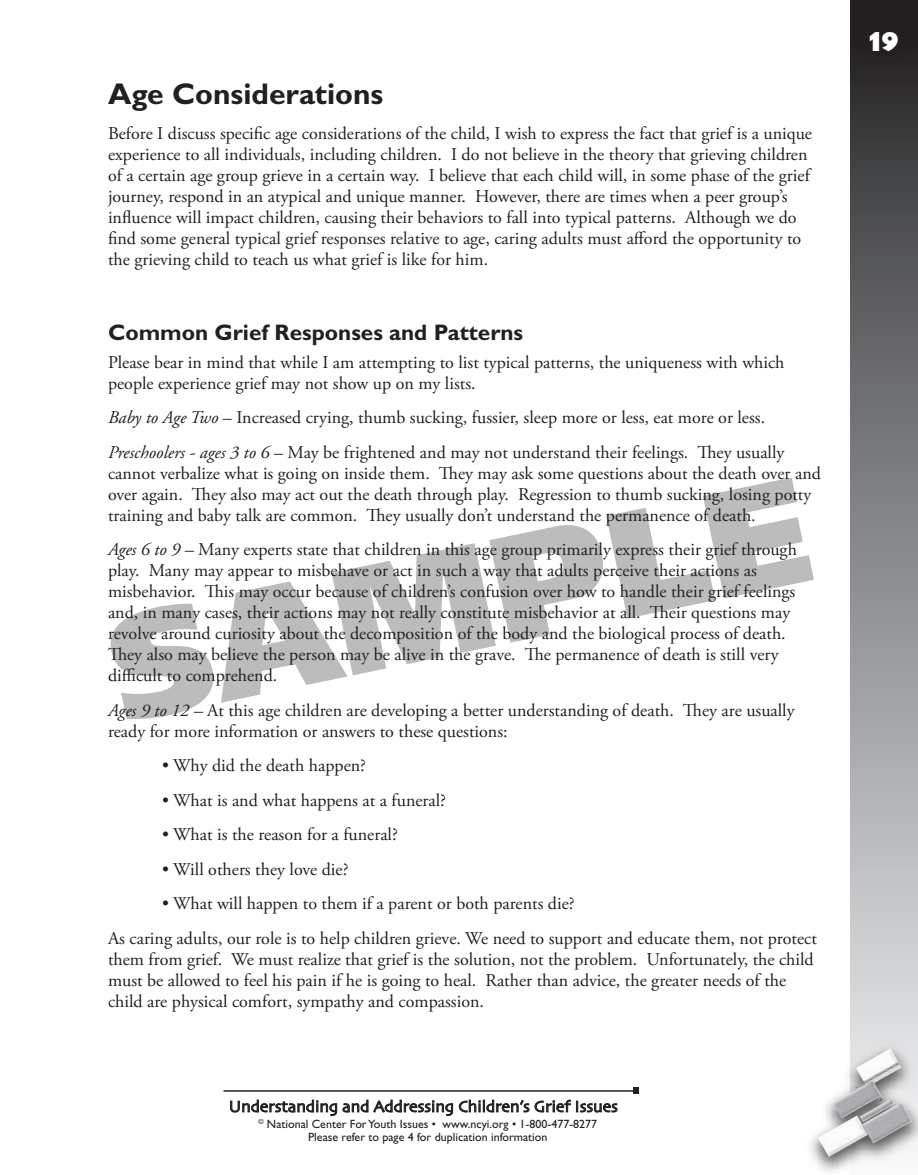
<style>
.page{position:relative;width:918px;height:1175px;background:#fff}
.page>*{position:absolute;margin:0;border:0;box-sizing:border-box;transform-origin:0 0}
.t1{font:900 150px "Frutiger";color:#231f20}
.t2{font:700 30px "Gill Sans";color:#231f20}
.t3{font:27px "Gill Sans Extra Bold Display";color:#fff}
.t4{font:700 22.5px "Gill Sans";color:#231f20}
.t5{font:18px/21px "Adobe Garamond Pro";color:#231f20}
.t6{font:16.5px "Skia";color:#231f20}
.t7{font:12px/13.5px "Gill Sans";color:#231f20;text-align:center}
.s1{font-style:italic}
</style>
<div class="page">
<svg style="left:850px;top:0;width:68px;height:1040px;background:#858689"></svg>
<div style="left:803px;top:1040px;width:115px;height:134px;background:#231f20;opacity:.75"></div>
<img style="left:818px;top:1048px;width:94px;height:108px">
<div style="left:854px;top:17px;width:59px;height:50px;background:#231f20"></div>
<hr style="left:224px;top:1090px;width:412px;height:1px;background:#231f20">
<svg style="left:633px;top:1088px;width:6px;height:6px"></svg>
<svg style="left:230px;top:1099px;width:107px;height:17px"></svg>
<svg style="left:343px;top:1099px;width:110px;height:17px"></svg>
<svg style="left:459px;top:1099px;width:70px;height:14px"></svg>
<svg style="left:535px;top:1099px;width:82px;height:14px"></svg>
<h2 class="t2" style="left:108px;top:76px;width:277px">Age Considerations</h2>
<p class="t5" style="left:108px;top:123px;width:706px">Before I discuss specific age considerations of the child, I wish to express the fact that grief is a unique experience to all individuals, including children. I do not believe in the theory that grieving children of a certain age group grieve in a certain way. I believe that each child will, in some phase of the grief journey, respond in an atypical and unique manner. However, there are times when a peer group’s influence will impact children, causing their behaviors to fall into typical patterns. Although we do find some general typical grief responses relative to age, caring adults must afford the opportunity to the grieving child to teach us what grief is like for him.</p>
<p class="t4" style="left:108px;top:319px;width:417px">Common Grief Responses and Patterns</p>
<p class="t5" style="left:108px;top:352px;width:678px">Please bear in mind that while I am attempting to list typical patterns, the uniqueness with which people experience grief may not show up on my lists.</p>
<p class="t5" style="left:108px;top:401px;width:678px;line-height:34.5px"><span class="s1">Baby to Age Two</span> – Increased crying, thumb sucking, fussier, sleep more or less, eat more or less.<br><span class="s1">Preschoolers - ages 3 to 6 –</span> May be frightened and may not understand their feelings. They usually</p>
<p class="t5" style="left:108px;top:463px;width:714px">cannot verbalize what is going on inside them. They may ask some questions about the death over and over again. They also may act out the death through play. Regression to thumb sucking, losing potty training and baby talk are common. They usually don’t understand the permanence of death.</p>
<p class="t5" style="left:108px;top:539px;width:690px"><span class="s1">Ages 6 to 9 –</span> Many experts state that children in this age group primarily express their grief through play. Many may appear to misbehave or act in such a way that adults perceive their actions as misbehavior. This may occur because of children’s confusion over how to handle their grief feelings and, in many cases, their actions may not really constitute misbehavior at all. Their questions may revolve around curiosity about the decomposition of the body and the biological process of death.<br>They also may believe the person may be alive in the grave. The permanence of death is still very difficult to comprehend.</p>
<p class="t5" style="left:108px;top:700px;width:688px"><span class="s1">Ages 9 to 12 –</span> At this age children are developing a better understanding of death. They are usually ready for more information or answers to these questions:</p>
<p class="t5" style="left:162px;top:755px;width:206px">• Why did the death happen?</p>
<p class="t5" style="left:162px;top:790px;width:286px">• What is and what happens at a funeral?</p>
<p class="t5" style="left:162px;top:824px;width:237px">• What is the reason for a funeral?</p>
<p class="t5" style="left:162px;top:859px;width:188px">• Will others they love die?</p>
<p class="t5" style="left:108px;top:887px;width:710px;line-height:34.5px;text-indent:54px">• What will happen to them if a parent or both parents die?<br>As caring adults, our role is to help children grieve. We need to support and educate them, not protect</p>
<p class="t5" style="left:108px;top:949px;width:707px">them from grief. We must realize that grief is the solution, not the problem. Unfortunately, the child must be allowed to feel his pain if he is going to heal. Rather than advice, the greater needs of the child are physical comfort, sympathy and compassion.</p>
<h1 class="t1" style="left:93px;top:583px;width:712px;rotate:-12deg">SAMPLE</h1>
<p class="t6" style="left:229px;top:1096px;width:391px">Understanding and Addressing Children’s Grief Issues</p>
<p class="t7" style="left:258px;top:1117px;width:340px"><sup>©</sup> National Center For Youth Issues • www.ncyi.org • 1-800-477-8277<br>Please refer to page 4 for duplication information</p>
<h3 class="t3" style="left:869px;top:26px;width:31px">19</h3>
</div>
